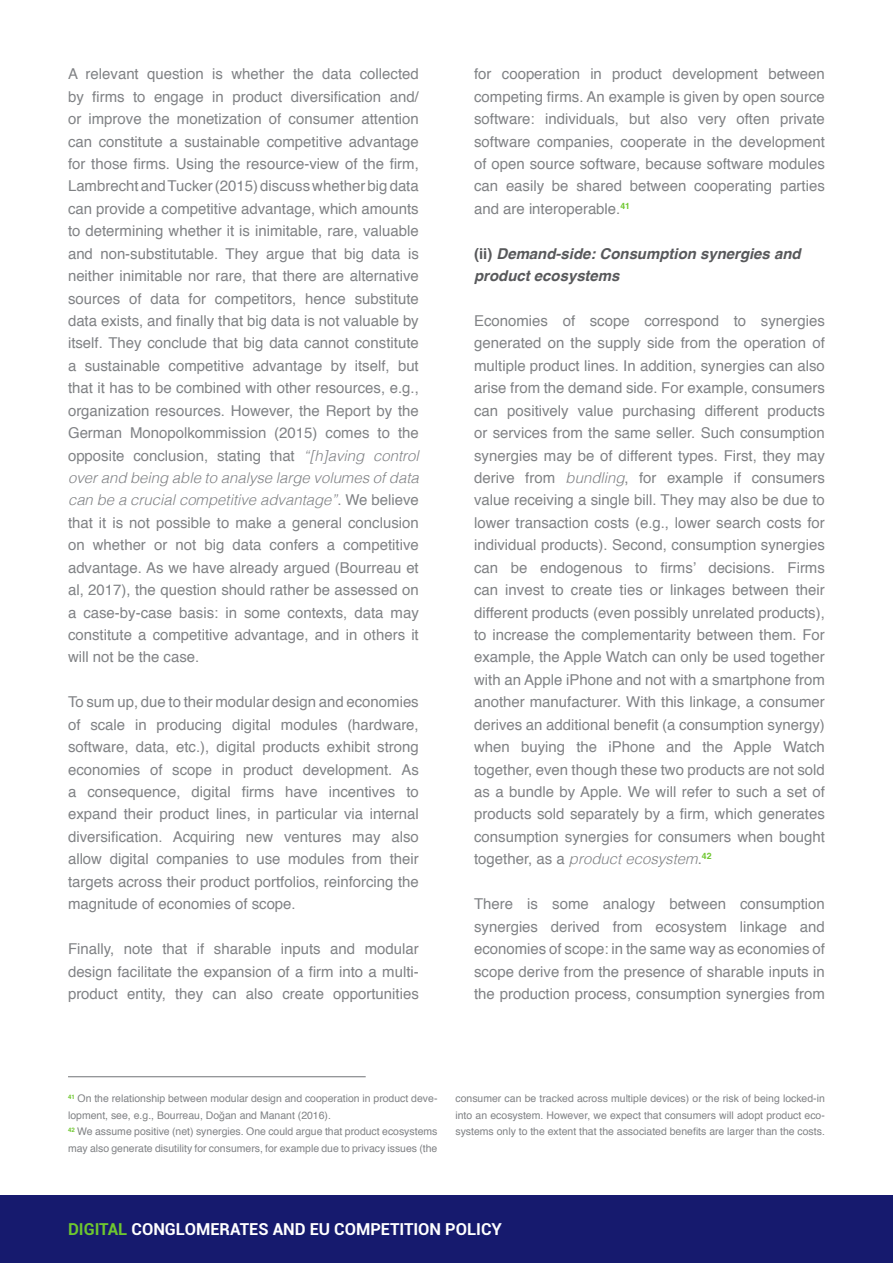
<style>
.page{position:relative;width:893px;height:1263px;background:#fff}
.page>*{position:absolute;margin:0;border:0;box-sizing:border-box;transform-origin:0 0}
.t1{font:700 16.5px "Roboto";color:#fff}
.t2{font:15px/22.5px "Helvetica";color:#808285;text-align:justify}
.t3{font:italic 700 15px/22.5px "Helvetica";color:#58595b}
.t4{font:10.5px/16.5px "Helvetica";color:#808285}
.s1{font-weight:300;font-style:italic}
.s2{font-style:normal}
.s3{color:#6ec72f}
</style>
<div class="page">
<div style="left:0;top:1195px;width:893px;height:68px;background:#161a6e"></div>
<hr style="left:68px;top:1076px;width:298px;height:1px;background:#808285">
<p class="t2" style="left:68px;top:63px;width:352px">A relevant question is whether the data collected by firms to engage in product diversification and/ or improve the monetization of consumer attention can constitute a sustainable competitive advantage for those firms. Using the resource-view of the firm, Lambrecht and Tucker (2015) discuss whether big data can provide a competitive advantage, which amounts to determining whether it is inimitable, rare, valuable and non-substitutable. They argue that big data is neither inimitable nor rare, that there are alternative sources of data for competitors, hence substitute data exists, and finally that big data is not valuable by itself. They conclude that big data cannot constitute a sustainable competitive advantage by itself, but that it has to be combined with other resources, e.g., organization resources. However, the Report by the German Monopolkommission (2015) comes to the opposite conclusion, stating that <span class="s1">“[h]aving control over and being able to analyse large volumes of data can be a crucial competitive advantage”</span>. We believe that it is not possible to make a general conclusion on whether or not big data confers a competitive advantage. As we have already argued (Bourreau et al, 2017), the question should rather be assessed on a case-by-case basis: in some contexts, data may constitute a competitive advantage, and in others it will not be the case.</p>
<p class="t2" style="left:68px;top:691px;width:352px">To sum up, due to their modular design and economies of scale in producing digital modules (hardware, software, data, etc.), digital products exhibit strong economies of scope in product development. As a consequence, digital firms have incentives to expand their product lines, in particular via internal diversification. Acquiring new ventures may also allow digital companies to use modules from their targets across their product portfolios, reinforcing the magnitude of economies of scope.</p>
<p class="t2" style="left:68px;top:938px;width:352px">Finally, note that if sharable inputs and modular design facilitate the expansion of a firm into a multi&shy;product entity, they can also create opportunities</p>
<p class="t2" style="left:474px;top:63px;width:352px">for cooperation in product development between competing firms. An example is given by open source software: individuals, but also very often private software companies, cooperate in the development of open source software, because software modules can easily be shared between cooperating parties and are interoperable.<sup>41</sup></p>
<p class="t3" style="left:474px;top:242px;width:328px"><span class="s2">(ii)</span> Demand-side: Consumption synergies and product ecosystems</p>
<p class="t2" style="left:474px;top:310px;width:352px">Economies of scope correspond to synergies generated on the supply side from the operation of multiple product lines. In addition, synergies can also arise from the demand side. For example, consumers can positively value purchasing different products or services from the same seller. Such consumption synergies may be of different types. First, they may derive from <span class="s1">bundling</span>, for example if consumers value receiving a single bill. They may also be due to lower transaction costs (e.g., lower search costs for individual products). Second, consumption synergies can be endogenous to firms’ decisions. Firms can invest to create ties or linkages between their different products (even possibly unrelated products), to increase the complementarity between them. For example, the Apple Watch can only be used together with an Apple iPhone and not with a smartphone from another manufacturer. With this linkage, a consumer derives an additional benefit (a consumption synergy) when buying the iPhone and the Apple Watch together, even though these two products are not sold as a bundle by Apple. We will refer to such a set of products sold separately by a firm, which generates consumption synergies for consumers when bought together, as a <span class="s1">product ecosystem</span>.<sup>42</sup></p>
<p class="t2" style="left:474px;top:893px;width:352px">There is some analogy between consumption synergies derived from ecosystem linkage and economies of scope: in the same way as economies of scope derive from the presence of sharable inputs in the production process, consumption synergies from</p>
<p class="t4" style="left:68px;top:1090px;width:371px"><sup>41</sup> On the relationship between modular design and cooperation in product deve&shy;lopment, see, e.g., Bourreau, Doğan and Manant (2016).<br><sup>42</sup> We assume positive (net) synergies. One could argue that product ecosystems may also generate disutility for consumers, for example due to privacy issues (the</p>
<p class="t4" style="left:455px;top:1090px;width:371px;text-align:justify">consumer can be tracked across multiple devices) or the risk of being locked-in into an ecosystem. However, we expect that consumers will adopt product eco&shy;systems only to the extent that the associated benefits are larger than the costs.</p>
<p class="t1" style="left:68px;top:1217px;width:435px"><span class="s3">DIGITAL</span> CONGLOMERATES AND EU COMPETITION POLICY</p>
</div>
